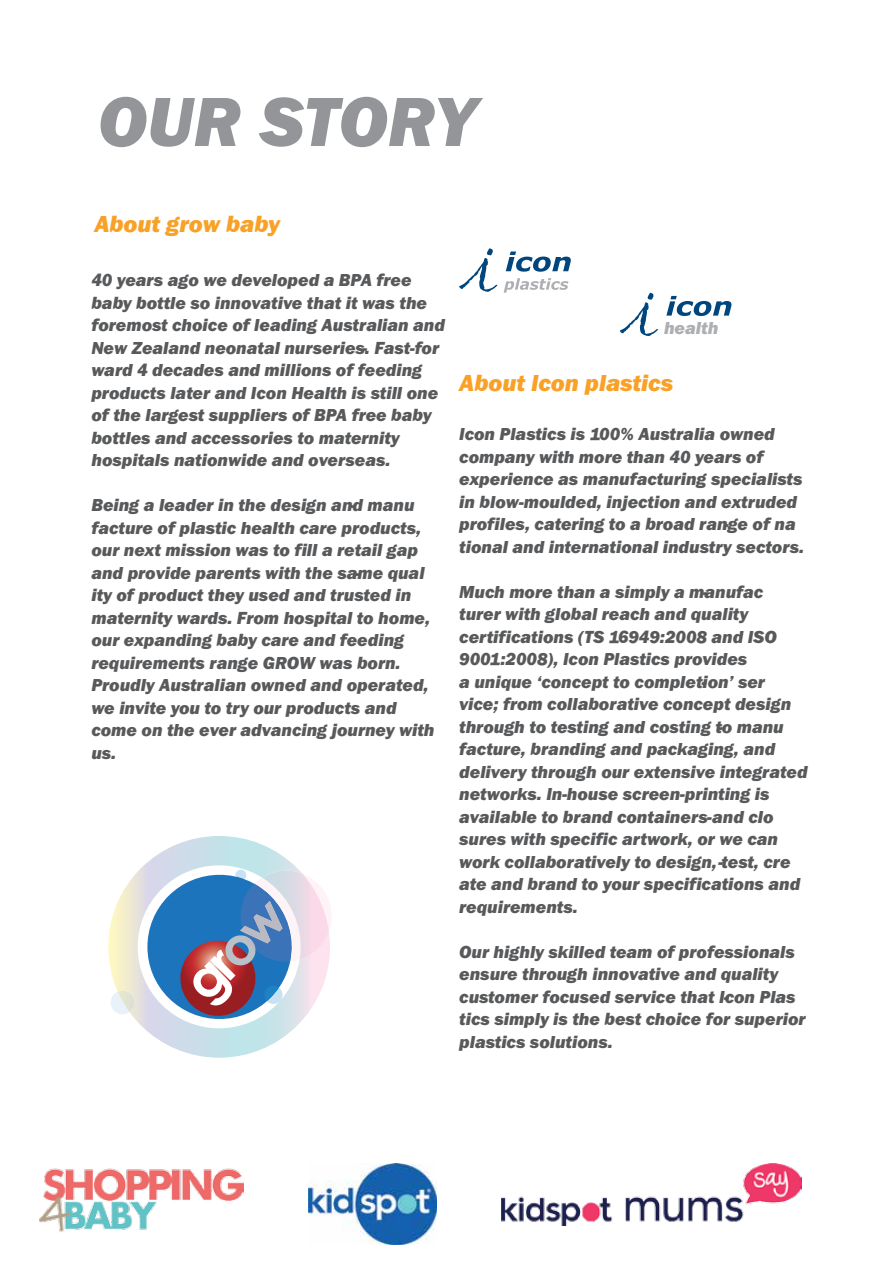
<style>
.page{position:relative;width:893px;height:1263px;background:#fff}
.page>*{position:absolute;margin:0;border:0;box-sizing:border-box;transform-origin:0 0}
.t1{font:italic 800 72px "Franklin Gothic EF";letter-spacing:-.005em;color:#939598}
.t2{font:italic 800 24px "Franklin Gothic EF";color:#f9a127}
.t3{font:italic 800 18px/22.5px "Franklin Gothic EF";color:#58595b}
.t4{font:italic 800 18px "Franklin Gothic EF";color:#adafb2}
</style>
<div class="page">
<img style="left:308px;top:1163px;width:129px;height:82px">
<img style="left:502px;top:1163px;width:299px;height:62px">
<img style="left:39px;top:1168px;width:204px;height:64px">
<svg style="left:108px;top:836px;width:189px;height:222px"></svg>
<svg style="left:109px;top:868px;width:222px;height:158px"></svg>
<svg style="left:459px;top:248px;width:39px;height:44px"></svg>
<svg style="left:506px;top:251px;width:65px;height:21px"></svg>
<svg style="left:504px;top:278px;width:64px;height:15px"></svg>
<svg style="left:620px;top:293px;width:38px;height:43px"></svg>
<svg style="left:666px;top:296px;width:65px;height:20px"></svg>
<h1 class="t1" style="left:98px;top:81px;width:381px">OUR STORY</h1>
<h2 class="t2" style="left:94px;top:211px;width:187px">About grow baby</h2>
<p class="t3" style="left:91px;top:269px;width:355px">40 years ago we developed a BPA free baby bottle so innovative that it was the foremost choice of leading Australian and New Zealand neonatal nurseries. - Fast-for ward 4 decades and millions of feeding products later and Icon Health is still one of the largest suppliers of BPA free baby bottles and accessories to maternity hospitals nationwide and overseas.</p>
<p class="t3" style="left:91px;top:494px;width:325px">Being a leader in the design and manu</p>
<p class="t3" style="left:91px;top:494px;width:331px;text-indent:258px">-<br>facture of plastic health care products, our next mission was to fill a retail gap and provide parents with the same</p>
<p class="t3" style="left:91px;top:561px;width:345px;text-indent:264px">- qual ity of product they used and trusted in maternity wards. From hospital to home, our expanding baby care and feeding requirements range GROW was born.<br>Proudly Australian owned and operated, we invite you to try our products and come on the ever advancing journey with us.</p>
<p class="t4" style="left:664px;top:318px;width:56px">health</p>
<h2 class="t2" style="left:459px;top:369px;width:215px">About Icon plastics</h2>
<p class="t3" style="left:459px;top:423px;width:346px">Icon Plastics is 100% Australia owned company with more than 40 years of experience as manufacturing specialists in blow-moulded, injection and extruded profiles, catering to a broad ran-ge of na tional and international industry sectors.</p>
<p class="t3" style="left:459px;top:581px;width:306px">Much more than a simply a manufac</p>
<p class="t3" style="left:459px;top:581px;width:319px;text-indent:244px">-<br>turer with global reach and quality certifications (TS 16949:2008 and ISO<br>9001:2008), Icon Plastics provides<br>a unique ‘concept to completion’ ser</p>
<p class="t3" style="left:459px;top:671px;width:350px;text-indent:243px">-<br>vice; from collaborative concept design through to testing and costing t-o manu facture, branding and packaging, and delivery through our extensive integrated networks. In-house screen-printing is available to brand containers and clo</p>
<p class="t3" style="left:459px;top:806px;width:342px;text-indent:248px">-<br>sures with specific artwork, or we can work collaboratively to design, -test, cre ate and brand to your specifications and requirements.</p>
<p class="t3" style="left:459px;top:941px;width:338px">Our highly skilled team of professionals ensure through innovative and quality customer focused service that Icon Plas</p>
<p class="t3" style="left:459px;top:986px;width:348px;text-indent:265px">-<br>tics simply is the best choice for superior plastics solutions.</p>
</div>
